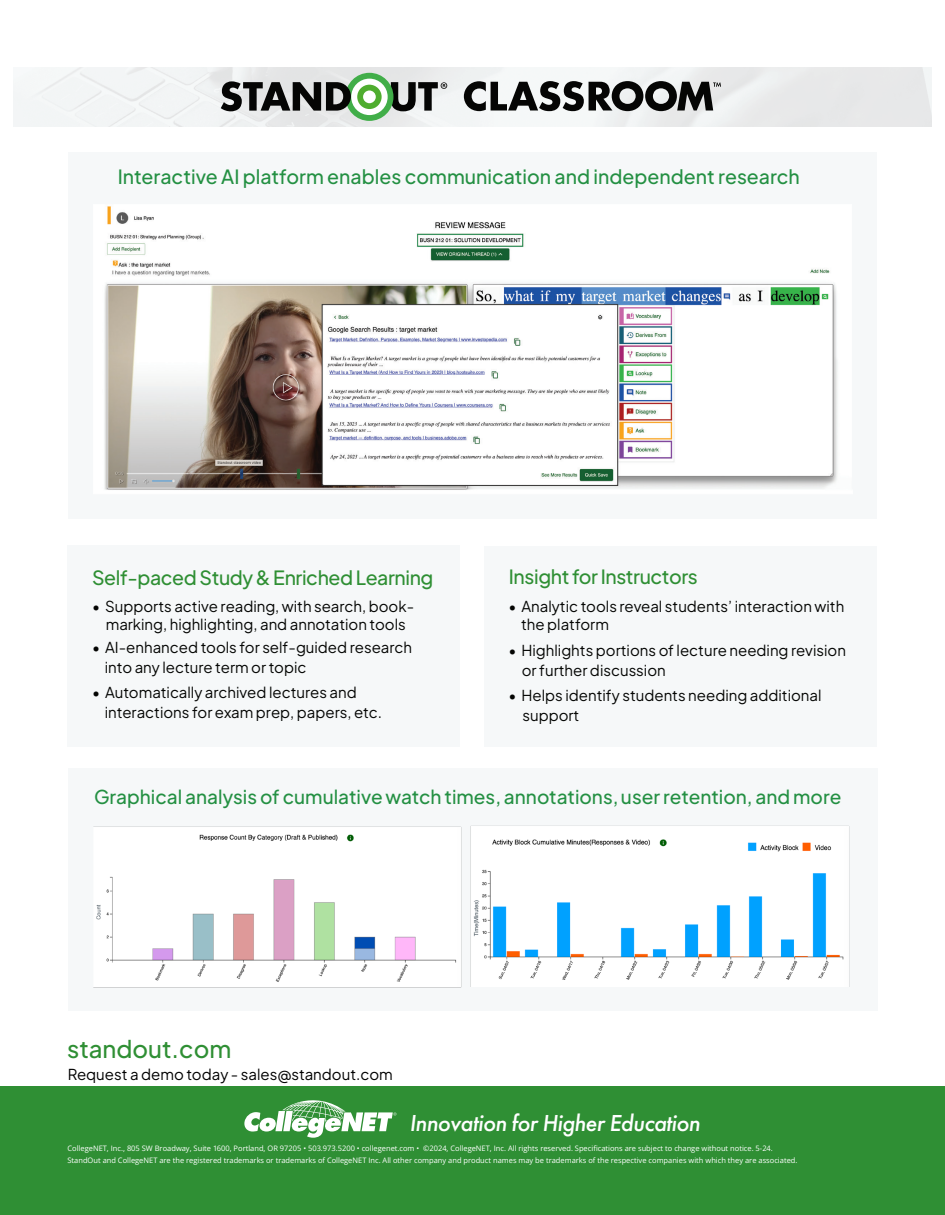
<style>
.page{position:relative;width:945px;height:1215px;background:#fff}
.page>*{position:absolute;margin:0;border:0;box-sizing:border-box;transform-origin:0 0}
.t1{font:italic 500 24px "Futura PT";letter-spacing:-.02em;color:#fff}
.t2{font:24px "Plus Jakarta Sans";color:#2f8f34}
.t3{font:19.5px "Plus Jakarta Sans";color:#249043}
.t4{font:19.5px "Plus Jakarta Sans";letter-spacing:-.02em;color:#2f8f34}
.t5{font:19.05px "Plus Jakarta Sans";color:#249043}
.t6{font:15px "Plus Jakarta Sans";color:#040503}
.t7{font:15px "Plus Jakarta Sans";color:#000}
.t8{font:7.5px "Open Sans";color:#fff}
</style>
<div class="page">
<div style="left:0;top:1087px;width:945px;height:128px;background:#2f8f34"></div>
<div style="left:68px;top:546px;width:392px;height:201px;background:#f3f6f7"></div>
<div style="left:68px;top:769px;width:809px;height:242px;background:#f3f6f7"></div>
<div style="left:68px;top:152px;width:808px;height:367px;background:#f3f6f7"></div>
<div style="left:484px;top:546px;width:392px;height:200px;background:#f3f6f7"></div>
<svg style="left:244px;top:1100px;width:153px;height:38px"></svg>
<img style="left:93px;top:205px;width:760px;height:289px">
<img style="left:93px;top:826px;width:368px;height:162px">
<img style="left:443px;top:825px;width:407px;height:162px">
<svg style="left:221px;top:73px;width:226px;height:48px;background:#9da79d"></svg>
<svg style="left:464px;top:81px;width:257px;height:30px"></svg>
<p class="t3" style="left:118px;top:161px;width:684px">Interactive AI platform enables communication and independent research</p>
<p class="t4" style="left:92px;top:562px;width:343px">Self-paced Study &amp; Enriched Learning</p>
<p class="t4" style="left:509px;top:561px;width:190px">Insight for Instructors</p>
<p class="t6" style="left:92px;top:594px;width:324px">• Supports active reading, with search, book-</p>
<p class="t6" style="left:106px;top:612px;width:302px">marking, highlighting, and annotation tools</p>
<p class="t6" style="left:92px;top:635px;width:321px">• AI-enhanced tools for self-guided research</p>
<p class="t6" style="left:105px;top:655px;width:203px">into any lecture term or topic</p>
<p class="t6" style="left:92px;top:681px;width:266px">• Automatically archived lectures and</p>
<p class="t6" style="left:105px;top:700px;width:279px">interactions for exam prep, papers, etc.</p>
<p class="t6" style="left:508px;top:594px;width:337px">• Analytic tools reveal students’ interaction with</p>
<p class="t6" style="left:521px;top:612px;width:89px">the platform</p>
<p class="t6" style="left:508px;top:638px;width:339px">• Highlights portions of lecture needing revision</p>
<p class="t6" style="left:522px;top:658px;width:146px">or further discussion</p>
<p class="t6" style="left:508px;top:684px;width:315px">• Helps identify students needing additional</p>
<p class="t6" style="left:522px;top:703px;width:58px">support</p>
<p class="t5" style="left:94px;top:781px;width:749px">Graphical analysis of cumulative watch times, annotations, user retention, and more</p>
<p class="t2" style="left:67px;top:1029px;width:166px">standout.com</p>
<p class="t7" style="left:68px;top:1062px;width:327px">Request a demo today - sales@standout.com</p>
<p class="t1" style="left:409px;top:1108px;width:292px">Innovation for Higher Education</p>
<p class="t8" style="left:68px;top:1143px;width:707px">CollegeNET, Inc., 805 SW Broadway, Suite 1600, Portland, OR 97205 • 503.973.5200 • collegenet.com • ©2024, CollegeNET, Inc. All rights reserved. Specifications are subject to change without notice. 5-24.</p>
<p class="t8" style="left:68px;top:1156px;width:732px">StandOut and CollegeNET are the registered trademarks or trademarks of CollegeNET Inc. All other company and product names may be trademarks of the respective companies with which they are associated.</p>
</div>
